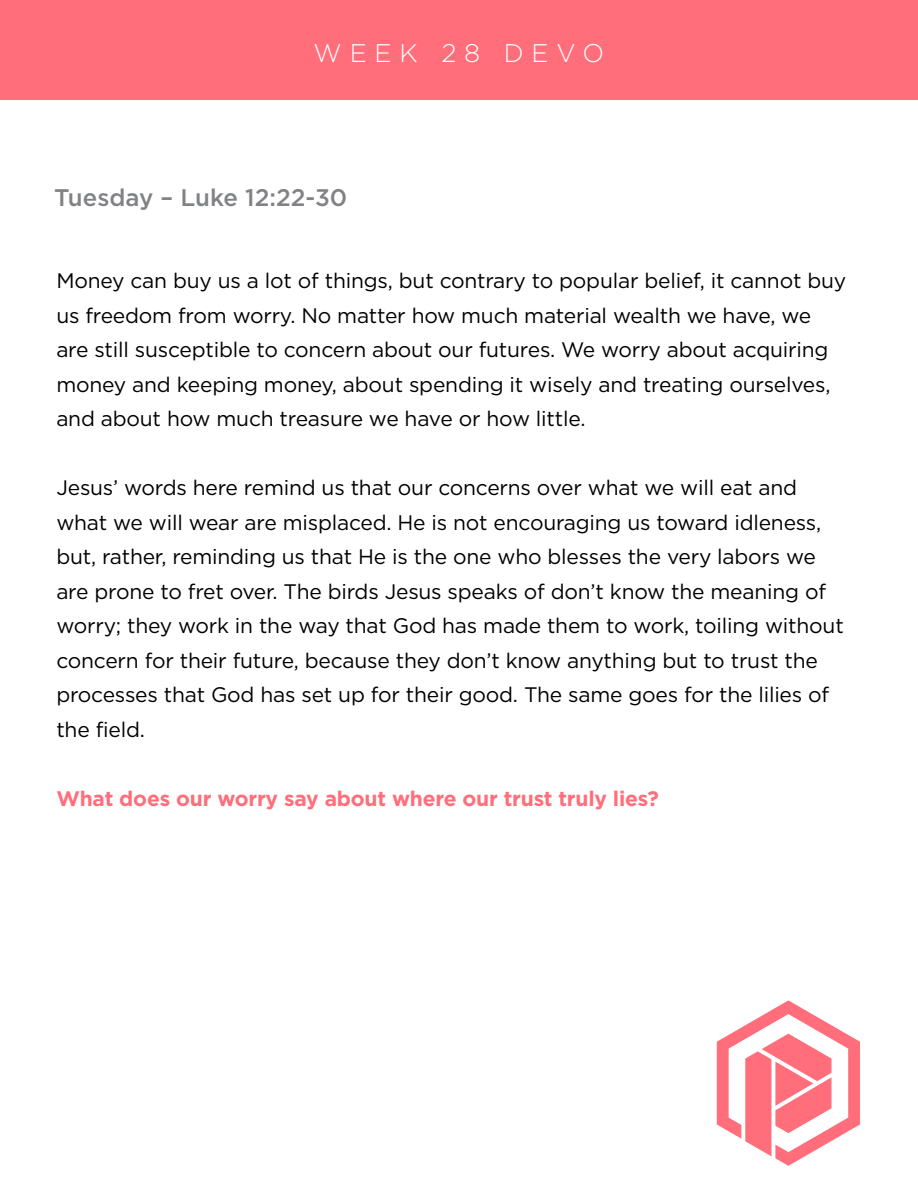
<style>
.page{position:relative;width:918px;height:1188px;background:#fff}
.page>*{position:absolute;margin:0;border:0;box-sizing:border-box;transform-origin:0 0}
.t1{font:300 25.5px "Gotham HTF";letter-spacing:.31em;color:#fff}
.t2{font:500 24px "Gotham HTF";color:#808285}
.t3{font:21px/34.5px "Gotham HTF";letter-spacing:-.01em;color:#000}
.t4{font:700 21px "Gotham HTF";letter-spacing:-.01em;color:#ff6e7a}
</style>
<div class="page">
<div style="left:0;top:0;width:918px;height:99px;background:#ff6e7a"></div>
<svg style="left:717px;top:1000px;width:143px;height:166px"></svg>
<p class="t1" style="left:314px;top:39px;width:292px">WEEK 28 DEVO</p>
<p class="t2" style="left:54px;top:184px;width:295px">Tuesday – Luke 12:22-30</p>
<p class="t3" style="left:56px;top:263px;width:791px">Money can buy us a lot of things, but contrary to popular belief, it cannot buy us freedom from worry. No matter how much material wealth we have, we are still susceptible to concern about our futures. We worry about acquiring money and keeping money, about spending it wisely and treating ourselves, and about how much treasure we have or how little.</p>
<p class="t3" style="left:56px;top:470px;width:789px">Jesus’ words here remind us that our concerns over what we will eat and what we will wear are misplaced. He is not encouraging us toward idleness, but, rather, reminding us that He is the one who blesses the very labors we are prone to fret over. The birds Jesus speaks of don’t know the meaning of worry; they work in the way that God has made them to work, toiling without concern for their future, because they don’t know anything but to trust the processes that God has set up for their good. The same goes for the lilies of the field.</p>
<p class="t4" style="left:56px;top:786px;width:604px">What does our worry say about where our trust truly lies?</p>
</div>
